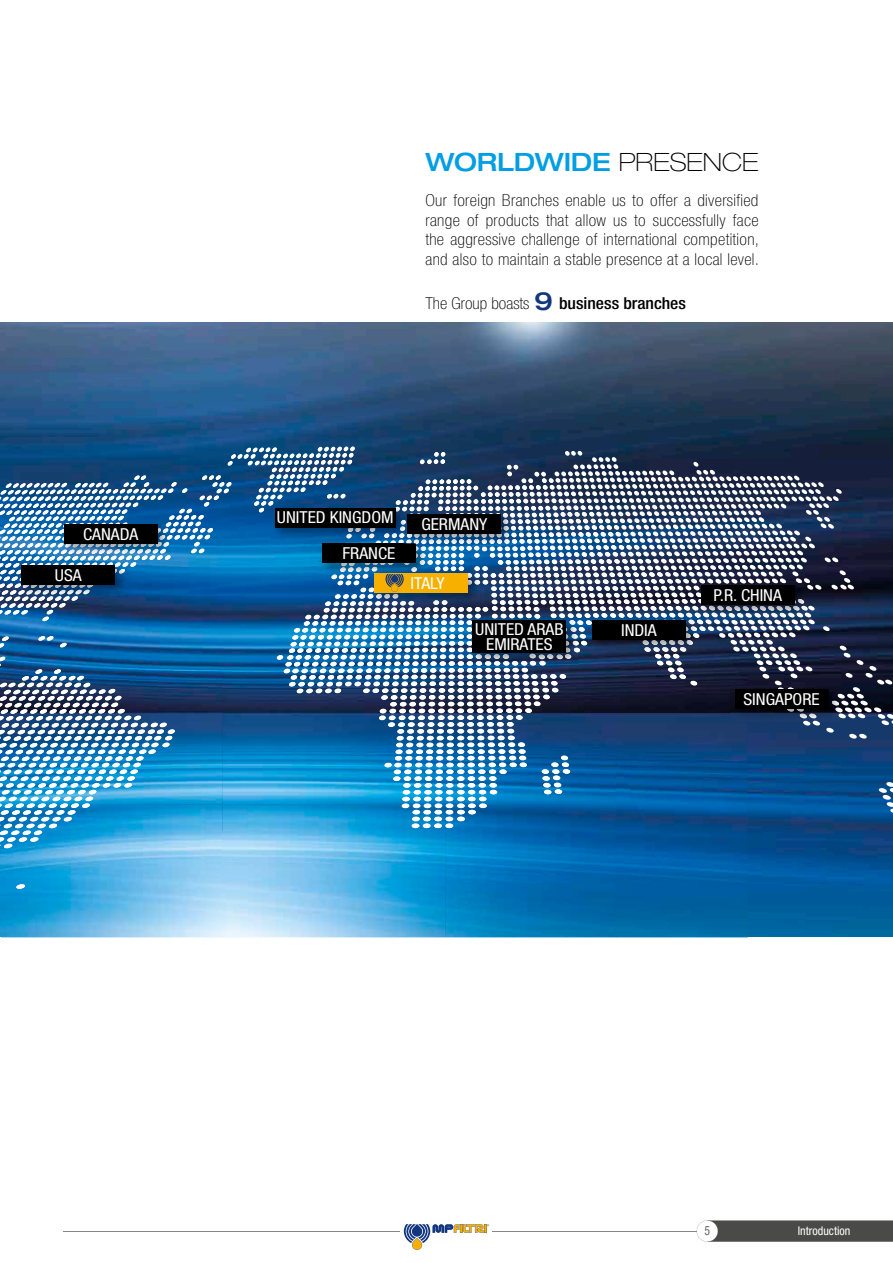
<style>
.page{position:relative;width:893px;height:1263px;background:#fff}
.page>*{position:absolute;margin:0;border:0;box-sizing:border-box;transform-origin:0 0}
.t1{font:500 expanded 25.2px "Helvetica Neue LT Std";letter-spacing:-.01em;color:#009ee3}
.t2{font:100 condensed 16.5px/19.8px "Helvetica Neue LT Std";letter-spacing:.02em;color:#000;text-align:justify;scale:1.07 1}
.t3{font:condensed 16.5px/35.8px "Helvetica Neue LT Std";color:#fff;text-align:right;scale:1.07 1}
.t4{font:500 condensed 16.5px "Helvetica Neue LT Std";color:#000;scale:1.07 1}
.t5{font:condensed 12.75px "Helvetica Neue LT Std";color:#636362;scale:.92 1}
.t6{font:condensed 12px "Helvetica Neue LT Std";color:#fff}
.s1{font-weight:100;color:#000}
.s2{font-weight:100}
.s3{font-stretch:expanded;font-size:25.2px;color:#12377f}
</style>
<div class="page">
<img style="left:0;top:323px;width:893px;height:614px">
<svg style="left:113px;top:446px;width:780px;height:450px;background:#254973"></svg>
<img style="left:416px;top:323px;width:218px;height:90px">
<img style="left:600px;top:323px;width:16px;height:33px">
<img style="left:445px;top:323px;width:112px;height:68px">
<img style="left:499px;top:437px;width:198px;height:167px">
<img style="left:541px;top:473px;width:155px;height:131px">
<img style="left:0;top:437px;width:113px;height:150px">
<img style="left:485px;top:486px;width:57px;height:130px">
<img style="left:587px;top:520px;width:54px;height:84px">
<img style="left:641px;top:549px;width:50px;height:55px">
<img style="left:0;top:587px;width:17px;height:10px">
<img style="left:668px;top:771px;width:80px;height:66px">
<img style="left:668px;top:837px;width:80px;height:101px">
<img style="left:249px;top:437px;width:250px;height:95px">
<img style="left:249px;top:532px;width:22px;height:7px">
<img style="left:485px;top:546px;width:14px;height:58px">
<img style="left:534px;top:604px;width:214px;height:119px">
<img style="left:666px;top:723px;width:82px;height:48px">
<img style="left:246px;top:446px;width:199px;height:12px">
<img style="left:491px;top:586px;width:160px;height:5px">
<img style="left:428px;top:546px;width:57px;height:59px">
<img style="left:617px;top:665px;width:49px;height:97px">
<img style="left:102px;top:539px;width:308px;height:149px">
<img style="left:0;top:597px;width:103px;height:75px">
<img style="left:410px;top:605px;width:104px;height:333px">
<img style="left:513px;top:665px;width:104px;height:273px">
<img style="left:206px;top:688px;width:205px;height:150px">
<img style="left:616px;top:762px;width:52px;height:176px">
<img style="left:0;top:805px;width:206px;height:133px">
<img style="left:205px;top:838px;width:17px;height:100px">
<img style="left:0;top:672px;width:222px;height:133px">
<img style="left:247px;top:805px;width:198px;height:133px">
<img style="left:222px;top:831px;width:26px;height:107px">
<img style="left:111px;top:542px;width:257px;height:37px">
<img style="left:1px;top:756px;width:568px;height:11px">
<img style="left:17px;top:561px;width:7px;height:36px">
<img style="left:17px;top:562px;width:7px;height:12px">
<img style="left:24px;top:561px;width:104px;height:36px">
<img style="left:72px;top:562px;width:56px;height:19px">
<div style="left:21px;top:565px;width:94px;height:20px;background:#000"></div>
<img style="left:60px;top:533px;width:110px;height:23px">
<img style="left:60px;top:520px;width:110px;height:13px">
<img style="left:121px;top:545px;width:49px;height:11px">
<div style="left:64px;top:524px;width:94px;height:19px;background:#000"></div>
<img style="left:271px;top:504px;width:137px;height:36px">
<img style="left:271px;top:504px;width:136px;height:34px">
<div style="left:275px;top:508px;width:121px;height:19px;background:#000"></div>
<img style="left:376px;top:540px;width:24px;height:3px">
<img style="left:398px;top:546px;width:30px;height:23px">
<img style="left:318px;top:546px;width:80px;height:30px">
<img style="left:332px;top:563px;width:53px;height:13px">
<img style="left:318px;top:539px;width:82px;height:1px">
<div style="left:322px;top:543px;width:94px;height:20px;background:#000"></div>
<img style="left:469px;top:569px;width:12px;height:36px">
<img style="left:428px;top:569px;width:52px;height:23px">
<img style="left:448px;top:576px;width:21px;height:29px">
<img style="left:370px;top:576px;width:78px;height:29px">
<img style="left:424px;top:569px;width:4px;height:4px">
<svg style="left:414px;top:569px;width:10px;height:4px"></svg>
<img style="left:370px;top:569px;width:44px;height:7px">
<img style="left:372px;top:569px;width:28px;height:7px">
<div style="left:374px;top:573px;width:94px;height:20px;background:#f8b000"></div>
<img style="left:408px;top:510px;width:106px;height:36px">
<img style="left:410px;top:510px;width:104px;height:8px">
<img style="left:404px;top:510px;width:4px;height:28px">
<img style="left:416px;top:539px;width:11px;height:7px">
<svg style="left:400px;top:539px;width:16px;height:7px"></svg>
<div style="left:408px;top:514px;width:93px;height:20px;background:#000"></div>
<img style="left:588px;top:625px;width:110px;height:27px">
<img style="left:588px;top:616px;width:110px;height:9px">
<div style="left:592px;top:620px;width:94px;height:20px;background:#000"></div>
<img style="left:544px;top:632px;width:35px;height:33px">
<img style="left:541px;top:616px;width:38px;height:16px">
<img style="left:541px;top:653px;width:3px;height:12px">
<img style="left:469px;top:616px;width:72px;height:49px">
<img style="left:469px;top:616px;width:48px;height:30px">
<div style="left:473px;top:620px;width:93px;height:33px;background:#000"></div>
<img style="left:697px;top:590px;width:105px;height:27px">
<img style="left:697px;top:581px;width:110px;height:9px">
<svg style="left:697px;top:611px;width:4px;height:6px"></svg>
<div style="left:701px;top:585px;width:93px;height:19px;background:#000"></div>
<svg style="left:385px;top:574px;width:19px;height:18px"></svg>
<img style="left:748px;top:685px;width:23px;height:36px">
<img style="left:771px;top:685px;width:70px;height:36px">
<img style="left:731px;top:685px;width:17px;height:36px">
<div style="left:735px;top:689px;width:93px;height:20px;background:#000"></div>
<hr style="left:64px;top:1231px;width:641px;height:1px;background:#878786">
<svg style="left:697px;top:1220px;width:196px;height:22px;background:#60605f"></svg>
<svg style="left:404px;top:1224px;width:85px;height:26px"></svg>
<p class="t3" style="left:83px;top:516px;width:53px">CANADA</p>
<p class="t3" style="left:55px;top:557px;width:27px">USA</p>
<h1 class="t1" style="left:425px;top:146px;width:335px">WORLDWIDE <span class="s1">PRESENCE</span></h1>
<p class="t2" style="left:425px;top:190px;width:313px">Our foreign Branches enable us to offer a diversified range of products that allow us to successfully face the aggressive challenge of international competition, and also to maintain a stable presence at a local level.</p>
<p class="t4" style="left:425px;top:293px;width:245px"><span class="s2">The Group boasts</span> <span class="s3">9</span> business branches</p>
<p class="t3" style="left:277px;top:500px;width:112px">UNITED KINGDOM<br>FRANCE</p>
<p class="t3" style="left:421px;top:506px;width:63px">GERMANY</p>
<p class="t3" style="left:411px;top:565px;width:33px">ITALY</p>
<p class="t3" style="left:475px;top:611px;width:84px">UNITED ARAB</p>
<p class="t3" style="left:621px;top:612px;width:35px">INDIA</p>
<p class="t3" style="left:486px;top:626px;width:64px">EMIRATES</p>
<p class="t3" style="left:714px;top:577px;width:65px">P.R. CHINA</p>
<p class="t3" style="left:743px;top:681px;width:73px">SINGAPORE</p>
<p class="t5" style="left:704px;top:1223px;width:8px">5</p>
<p class="t6" style="left:798px;top:1223px;width:54px">Introduction</p>
</div>
